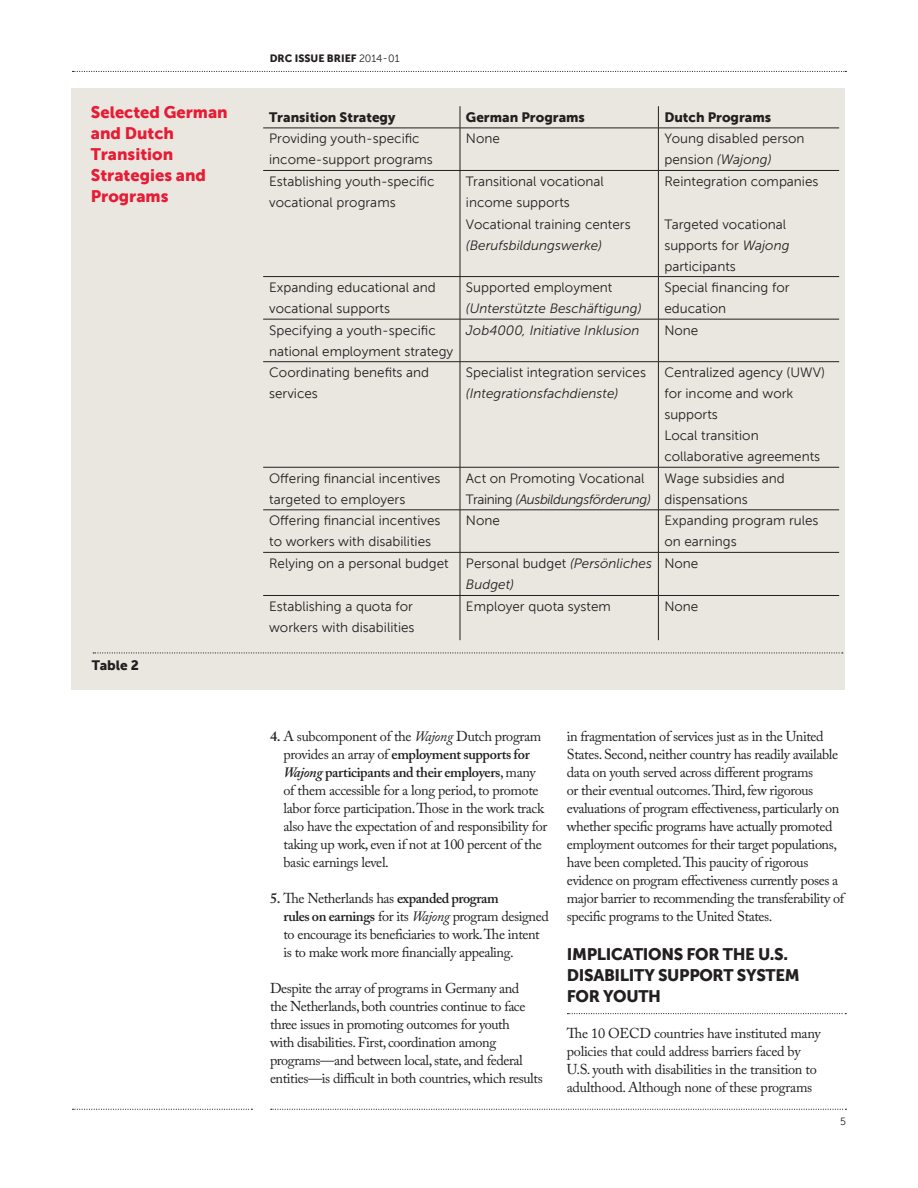
<style>
.page{position:relative;width:918px;height:1188px;background:#fff}
.page>*{position:absolute;margin:0;border:0;box-sizing:border-box;transform-origin:0 0}
.CHART_HEADLINE___mus{font:16.5px/21px "Museo Sans 900";color:#e71c34}
.SUBHEAD___museo_sans{font:16.5px/21px "Museo Sans 900";letter-spacing:-.02em;color:#231f20}
.TEXT___adobe_caslon{font:14.25px/18px "Adobe Caslon Pro";letter-spacing:-.03em;color:#231f20}
.TEXT_number_list{font:14.25px/18px "Adobe Caslon Pro";letter-spacing:-.025em;color:#231f20}
.TABLE_TEXT___museo_s{font:13.5px/21px "Museo Sans 300";color:#231f20}
.TABLE_TEXT___museo_s-2{font:italic 13.5px/21px "Museo Sans 300";color:#231f20}
.CHART_TEXT___museo_s{font:13.5px "Museo Sans 900";color:#231f20}
.PUBLICATION_CATEGORY{font:10.5px "Museo Sans 900";color:#231f20}
.t1{font:10.5px "Museo Sans 300";color:#231f20}
.s1{font-family:"Museo Sans 300"}
.s2{font-style:italic}
.s3{font-style:normal}
.s4{font-weight:600}
.s5{font-weight:600;font-style:italic}
</style>
<div class="page">
<svg style="left:271px;top:1109px;width:575px;height:1px"></svg>
<svg style="left:73px;top:1109px;width:179px;height:1px"></svg>
<svg style="left:73px;top:71px;width:773px;height:1px"></svg>
<div style="left:71px;top:88px;width:774px;height:602px;background:#eae7e1"></div>
<svg style="left:93px;top:652px;width:750px;height:2px"></svg>
<svg style="left:460px;top:106px;width:1px;height:22px"></svg>
<svg style="left:658px;top:106px;width:1px;height:22px"></svg>
<hr style="left:263px;top:128px;width:197px;height:1px;background:#231f20">
<hr style="left:460px;top:128px;width:198px;height:1px;background:#231f20">
<hr style="left:460px;top:128px;width:1px;height:42px;background:#231f20">
<hr style="left:658px;top:128px;width:181px;height:1px;background:#231f20">
<hr style="left:658px;top:128px;width:1px;height:42px;background:#231f20">
<hr style="left:263px;top:170px;width:197px;height:1px;background:#231f20">
<hr style="left:460px;top:170px;width:198px;height:1px;background:#231f20">
<hr style="left:460px;top:171px;width:1px;height:42px;background:#231f20">
<hr style="left:658px;top:170px;width:181px;height:1px;background:#231f20">
<hr style="left:658px;top:171px;width:1px;height:42px;background:#231f20">
<hr style="left:460px;top:213px;width:1px;height:63px;background:#231f20">
<hr style="left:658px;top:213px;width:1px;height:63px;background:#231f20">
<hr style="left:263px;top:276px;width:197px;height:1px;background:#231f20">
<hr style="left:460px;top:276px;width:198px;height:1px;background:#231f20">
<hr style="left:460px;top:277px;width:1px;height:42px;background:#231f20">
<hr style="left:658px;top:276px;width:181px;height:1px;background:#231f20">
<hr style="left:658px;top:277px;width:1px;height:42px;background:#231f20">
<hr style="left:263px;top:319px;width:197px;height:1px;background:#231f20">
<hr style="left:460px;top:319px;width:198px;height:1px;background:#231f20">
<hr style="left:460px;top:319px;width:1px;height:43px;background:#231f20">
<hr style="left:658px;top:319px;width:181px;height:1px;background:#231f20">
<hr style="left:658px;top:319px;width:1px;height:43px;background:#231f20">
<hr style="left:263px;top:361px;width:197px;height:1px;background:#231f20">
<hr style="left:460px;top:361px;width:198px;height:1px;background:#231f20">
<hr style="left:460px;top:362px;width:1px;height:105px;background:#231f20">
<hr style="left:658px;top:361px;width:181px;height:1px;background:#231f20">
<hr style="left:658px;top:362px;width:1px;height:105px;background:#231f20">
<hr style="left:263px;top:467px;width:197px;height:1px;background:#231f20">
<hr style="left:460px;top:467px;width:198px;height:1px;background:#231f20">
<hr style="left:460px;top:467px;width:1px;height:43px;background:#231f20">
<hr style="left:658px;top:467px;width:181px;height:1px;background:#231f20">
<hr style="left:658px;top:467px;width:1px;height:43px;background:#231f20">
<hr style="left:263px;top:510px;width:197px;height:1px;background:#231f20">
<hr style="left:460px;top:510px;width:198px;height:1px;background:#231f20">
<hr style="left:460px;top:510px;width:1px;height:42px;background:#231f20">
<hr style="left:658px;top:510px;width:181px;height:1px;background:#231f20">
<hr style="left:658px;top:510px;width:1px;height:42px;background:#231f20">
<hr style="left:263px;top:552px;width:197px;height:1px;background:#231f20">
<hr style="left:460px;top:552px;width:198px;height:1px;background:#231f20">
<hr style="left:460px;top:553px;width:1px;height:42px;background:#231f20">
<hr style="left:658px;top:552px;width:181px;height:1px;background:#231f20">
<hr style="left:658px;top:553px;width:1px;height:42px;background:#231f20">
<hr style="left:263px;top:595px;width:197px;height:1px;background:#231f20">
<hr style="left:460px;top:595px;width:198px;height:1px;background:#231f20">
<hr style="left:460px;top:596px;width:1px;height:44px;background:#231f20">
<hr style="left:658px;top:595px;width:181px;height:1px;background:#231f20">
<hr style="left:658px;top:596px;width:1px;height:44px;background:#231f20">
<svg style="left:567px;top:1013px;width:279px;height:1px"></svg>
<p class="CHART_HEADLINE___mus" style="left:91px;top:102px;width:138px">Selected German and Dutch<br>Transition<br>Strategies and<br>Programs</p>
<p class="CHART_TEXT___museo_s" style="left:92px;top:657px;width:49px">Table 2</p>
<p class="PUBLICATION_CATEGORY" style="left:270px;top:53px;width:131px">DRC ISSUE BRIEF <span class="s1">2014-01</span></p>
<p class="CHART_TEXT___museo_s" style="left:269px;top:110px;width:128px">Transition Strategy</p>
<p class="CHART_TEXT___museo_s" style="left:466px;top:110px;width:120px">German Programs</p>
<p class="CHART_TEXT___museo_s" style="left:664px;top:110px;width:108px">Dutch Programs</p>
<p class="TABLE_TEXT___museo_s" style="left:269px;top:128px;width:165px">Providing youth-specific income-support programs</p>
<p class="TABLE_TEXT___museo_s" style="left:466px;top:128px;width:36px">None</p>
<p class="TABLE_TEXT___museo_s" style="left:664px;top:128px;width:142px">Young disabled person pension <span class="s2">(Wajong)</span></p>
<p class="TABLE_TEXT___museo_s" style="left:269px;top:171px;width:167px">Establishing youth-specific vocational programs</p>
<p class="TABLE_TEXT___museo_s" style="left:466px;top:171px;width:139px">Transitional vocational income supports</p>
<p class="TABLE_TEXT___museo_s" style="left:664px;top:171px;width:156px">Reintegration companies</p>
<p class="TABLE_TEXT___museo_s" style="left:466px;top:214px;width:166px">Vocational training centers <span class="s2">(Berufsbildungswerke)</span></p>
<p class="TABLE_TEXT___museo_s" style="left:664px;top:214px;width:127px">Targeted vocational supports for <span class="s2">Wajong </span>participants</p>
<p class="TABLE_TEXT___museo_s" style="left:269px;top:277px;width:168px">Expanding educational and vocational supports</p>
<p class="TABLE_TEXT___museo_s-2" style="left:466px;top:277px;width:177px"><span class="s3">Supported employment </span>(Unterstützte Beschäftigung)</p>
<p class="TABLE_TEXT___museo_s" style="left:664px;top:277px;width:127px">Special financing for education</p>
<p class="TABLE_TEXT___museo_s" style="left:269px;top:320px;width:186px">Specifying a youth-specific national employment strategy</p>
<p class="TABLE_TEXT___museo_s-2" style="left:466px;top:320px;width:175px">Job4000, Initiative Inklusion</p>
<p class="TABLE_TEXT___museo_s" style="left:664px;top:320px;width:36px">None</p>
<p class="TABLE_TEXT___museo_s" style="left:269px;top:362px;width:162px">Coordinating benefits and services</p>
<p class="TABLE_TEXT___museo_s" style="left:466px;top:362px;width:182px">Specialist integration services <span class="s2">(Integrationsfachdienste)</span></p>
<p class="TABLE_TEXT___museo_s" style="left:664px;top:362px;width:162px">Centralized agency (UWV) for income and work supports</p>
<p class="TABLE_TEXT___museo_s" style="left:664px;top:425px;width:157px">Local transition collaborative agreements</p>
<p class="TABLE_TEXT___museo_s" style="left:269px;top:468px;width:173px">Offering financial incentives targeted to employers</p>
<p class="TABLE_TEXT___museo_s" style="left:466px;top:468px;width:186px">Act on Promoting Vocational<br>Training <span class="s2">(Ausbildungsförderung)</span></p>
<p class="TABLE_TEXT___museo_s" style="left:664px;top:468px;width:122px">Wage subsidies and dispensations</p>
<p class="TABLE_TEXT___museo_s" style="left:269px;top:510px;width:173px">Offering financial incentives to workers with disabilities</p>
<p class="TABLE_TEXT___museo_s" style="left:466px;top:510px;width:36px">None</p>
<p class="TABLE_TEXT___museo_s" style="left:664px;top:510px;width:156px">Expanding program rules on earnings</p>
<p class="TABLE_TEXT___museo_s" style="left:269px;top:553px;width:181px">Relying on a personal budget</p>
<p class="TABLE_TEXT___museo_s-2" style="left:466px;top:553px;width:188px"><span class="s3">Personal budget</span> (Persönliches<br>Budget)</p>
<p class="TABLE_TEXT___museo_s" style="left:664px;top:553px;width:36px">None</p>
<p class="TABLE_TEXT___museo_s" style="left:269px;top:596px;width:147px">Establishing a quota for workers with disabilities</p>
<p class="TABLE_TEXT___museo_s" style="left:466px;top:596px;width:146px">Employer quota system</p>
<p class="TABLE_TEXT___museo_s" style="left:664px;top:596px;width:36px">None</p>
<p class="TEXT_number_list" style="left:284px;top:727px;width:265px;text-indent:-14px"><span class="s4">4.</span> A subcomponent of the <span class="s2">Wajong</span> Dutch program provides an array of <span class="s4">employment supports for </span><span class="s5">Wajong</span> <span class="s4">participants and their employers</span>, many of them accessible for a long period, to promote labor force participation. Those in the work track also have the expectation of and responsibility for taking up work, even if not at 100 percent of the basic earnings level.</p>
<p class="TEXT_number_list" style="left:284px;top:889px;width:267px;text-indent:-14px"><span class="s4">5.</span> The Netherlands has <span class="s4">expanded program<br>rules on earnings</span> for its <span class="s2">Wajong</span> program designed to encourage its beneficiaries to work. The intent is to make work more financially appealing.</p>
<p class="TEXT___adobe_caslon" style="left:270px;top:979px;width:274px">Despite the array of programs in Germany and<br>the Netherlands, both countries continue to face three issues in promoting outcomes for youth<br>with disabilities. First, coordination among programs—and between local, state, and federal entities—is difficult in both countries, which results</p>
<p class="TEXT___adobe_caslon" style="left:567px;top:727px;width:279px">in fragmentation of services just as in the United States. Second, neither country has readily available data on youth served across different programs<br>or their eventual outcomes. Third, few rigorous evaluations of program effectiveness, particularly on whether specific programs have actually promoted employment outcomes for their target populations, have been completed. This paucity of rigorous evidence on program effectiveness currently poses a major barrier to recommending the transferability of specific programs to the United States.</p>
<p class="SUBHEAD___museo_sans" style="left:567px;top:944px;width:234px">IMPLICATIONS FOR THE U.S.<br>DISABILITY SUPPORT SYSTEM<br>FOR YOUTH</p>
<p class="TEXT___adobe_caslon" style="left:567px;top:1024px;width:255px">The 10 OECD countries have instituted many policies that could address barriers faced by U.S. youth with disabilities in the transition to adulthood. Although none of these programs</p>
<p class="t1" style="left:840px;top:1116px;width:7px">5</p>
</div>
